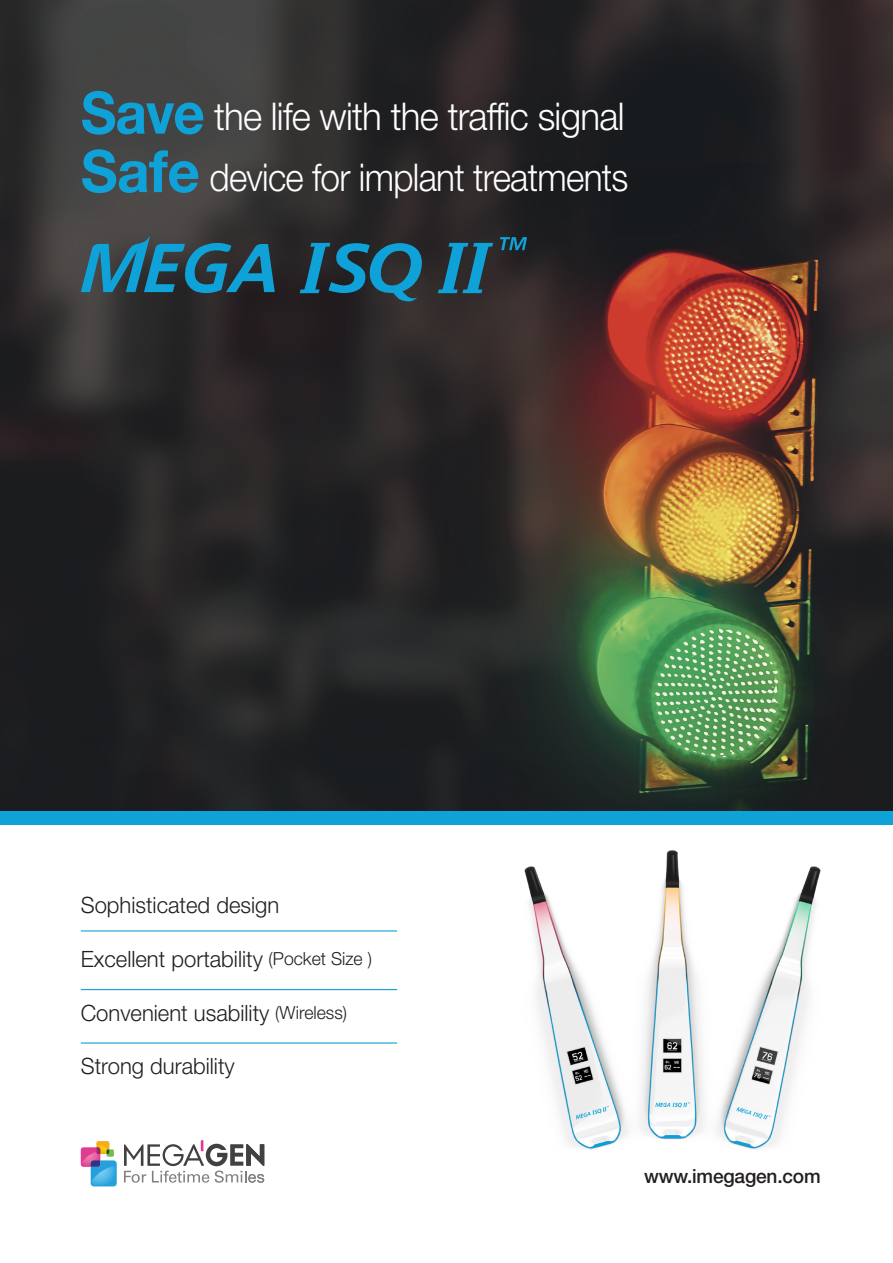
<style>
.page{position:relative;width:893px;height:1263px;background:#fff}
.page>*{position:absolute;margin:0;border:0;box-sizing:border-box;transform-origin:0 0}
.t1{font:300 38.25px "Helvetica Neue LT Std";letter-spacing:-.02em;color:#fff;scale:.96 1}
.t2{font:300 38.25px "Helvetica Neue LT Std";letter-spacing:-.02em;color:#fff;scale:.92 1}
.t3{font:300 22.5px "Helvetica Neue LT Std";color:#231f20}
.t4{font:500 19.5px "Helvetica Neue LT Std";letter-spacing:-.01em;color:#231f20}
.s1{font-weight:700;font-size:58.5px;color:#0fa2d8}
.s2{font-size:18px}
</style>
<div class="page">
<img style="left:0;top:0;width:893px;height:811px">
<img style="left:524px;top:850px;width:297px;height:300px">
<hr style="left:81px;top:930px;width:316px;height:1px;background:#0fa2d8">
<hr style="left:81px;top:989px;width:316px;height:1px;background:#0fa2d8">
<hr style="left:81px;top:1042px;width:316px;height:1px;background:#0fa2d8">
<svg style="left:81px;top:1141px;width:36px;height:45px"></svg>
<svg style="left:124px;top:1140px;width:140px;height:43px"></svg>
<svg style="left:81px;top:234px;width:194px;height:63px;background:#285e72"></svg>
<svg style="left:500px;top:237px;width:27px;height:13px"></svg>
<svg style="left:300px;top:242px;width:122px;height:60px;background:#1f566c"></svg>
<svg style="left:438px;top:243px;width:55px;height:50px;background:#205d75"></svg>
<div style="left:0;top:811px;width:893px;height:14px;background:#0fa2d8"></div>
<p class="t1" style="left:81px;top:93px;width:568px"><span class="s1">Save</span> the life with the traffic signal</p>
<p class="t2" style="left:81px;top:154px;width:597px"><span class="s1">Safe</span> device for implant treatments</p>
<p class="t3" style="left:81px;top:891px;width:200px">Sophisticated design</p>
<p class="t3" style="left:81px;top:945px;width:293px">Excellent portability <span class="s2">(Pocket Size )</span></p>
<p class="t3" style="left:81px;top:999px;width:268px">Convenient usability <span class="s2">(Wireless)</span></p>
<p class="t3" style="left:81px;top:1052px;width:155px">Strong durability</p>
<p class="t4" style="left:644px;top:1164px;width:178px">www.imegagen.com</p>
</div>
